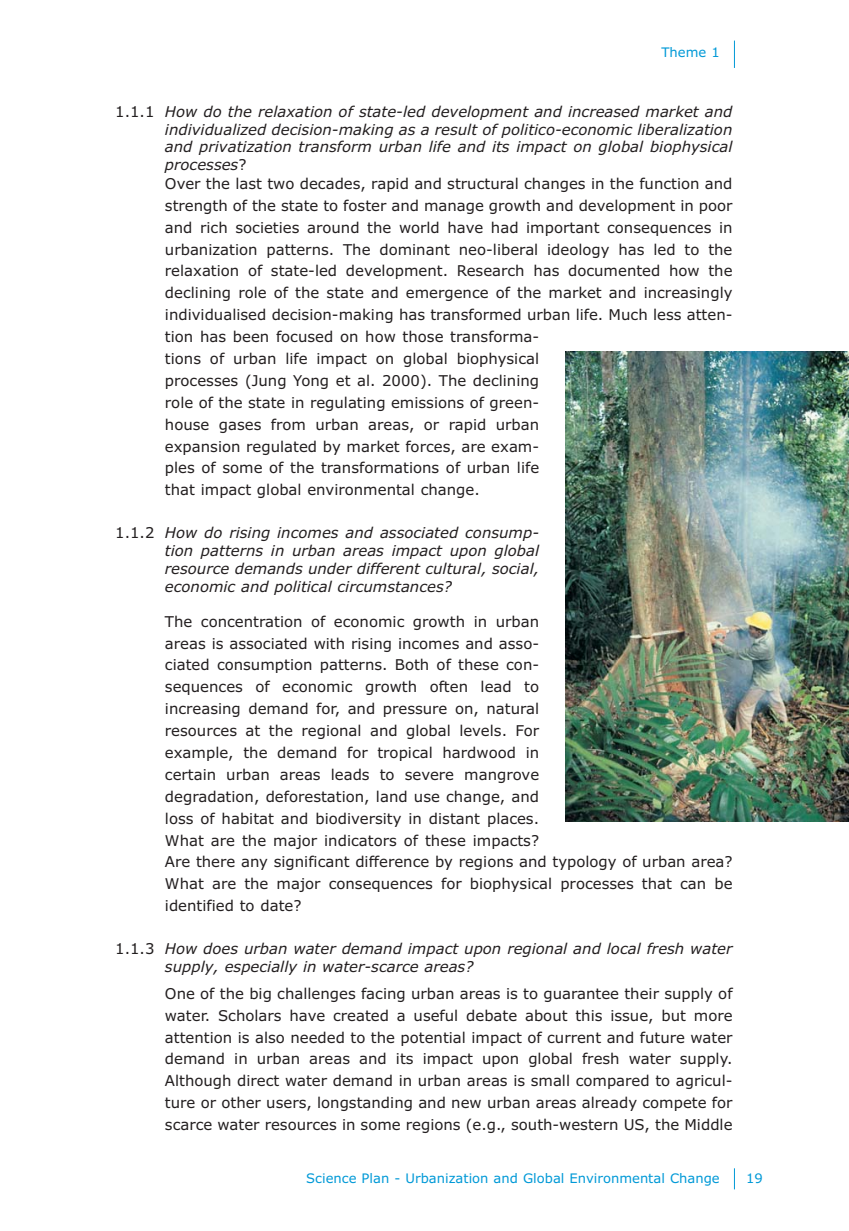
<style>
.page{position:relative;width:849px;height:1231px;background:#fff}
.page>*{position:absolute;margin:0;border:0;box-sizing:border-box;transform-origin:0 0}
.t1{font:14.88px/21.9px "Verdana";color:#231f20}
.t2{font:italic 14.88px/18px "Verdana";color:#231f20}
.t3{font:13.12px "Verdana";color:#0099d7}
.s1{font-style:normal}
</style>
<div class="page">
<svg style="left:733px;top:41px;width:1px;height:27px"></svg>
<svg style="left:733px;top:1169px;width:1px;height:20px"></svg>
<img style="left:565px;top:351px;width:283px;height:470px">
<p class="t3" style="left:661px;top:47px;width:60px">Theme 1</p>
<p class="t2" style="left:165px;top:104px;width:569px;text-indent:-50px"><span class="s1">1.1.1</span> How do the relaxation of state-led development and increased market and individualized decision-making as a result of politico-economic liberalization and privatization transform urban life and its impact on global biophysical processes<span class="s1">?<br>Over the last two decades, rapid and structural changes in the function and</span></p>
<p class="t1" style="left:165px;top:196px;width:569px">strength of the state to foster and manage growth and development in poor and rich societies around the world have had important consequences in urbanization patterns. The dominant neo-liberal ideology has led to the relaxation of state-led development. Research has documented how the declining role of the state and emergence of the market and increasingly individualised decision-making has transformed urban life. Much less atten&shy;tion has been focused on how those transforma-<br>tions of urban life impact on global biophysical<br>processes (Jung Yong et al. 2000). The declining<br>role of the state in regulating emissions of green-<br>house gases from urban areas, or rapid urban<br>expansion regulated by market forces, are exam-<br>ples of some of the transformations of urban life<br>that impact global environmental change.</p>
<p class="t2" style="left:165px;top:525px;width:375px;text-align:justify;text-indent:-50px"><span class="s1">1.1.2</span> How do rising incomes and associated consump&shy;tion patterns in urban areas impact upon global resource demands under different cultural, social, economic and political circumstances?</p>
<p class="t1" style="left:165px;top:611px;width:569px">The concentration of economic growth in urban<br>areas is associated with rising incomes and asso-<br>ciated consumption patterns. Both of these con-<br>sequences of economic growth often lead to<br>increasing demand for, and pressure on, natural<br>resources at the regional and global levels. For<br>example, the demand for tropical hardwood in<br>certain urban areas leads to severe mangrove<br>degradation, deforestation, land use change, and<br>loss of habitat and biodiversity in distant places.<br>What are the major indicators of these impacts?<br>Are there any significant difference by regions and typology of urban area?<br>What are the major consequences for biophysical processes that can be identified to date?</p>
<p class="t2" style="left:165px;top:940px;width:569px;text-indent:-50px"><span class="s1">1.1.3</span> How does urban water demand impact upon regional and local fresh water supply, especially in water-scarce areas?</p>
<p class="t1" style="left:165px;top:983px;width:569px;text-align:justify">One of the big challenges facing urban areas is to guarantee their supply of water. Scholars have created a useful debate about this issue, but more attention is also needed to the potential impact of current and future water demand in urban areas and its impact upon global fresh water supply.<br>Although direct water demand in urban areas is small compared to agricul&shy;ture or other users, longstanding and new urban areas already compete for scarce water resources in some regions (e.g., south-western US, the Middle</p>
<p class="t3" style="left:306px;top:1172px;width:415px">Science Plan - Urbanization and Global Environmental Change</p>
<p class="t3" style="left:745px;top:1172px;width:18px">19</p>
</div>
